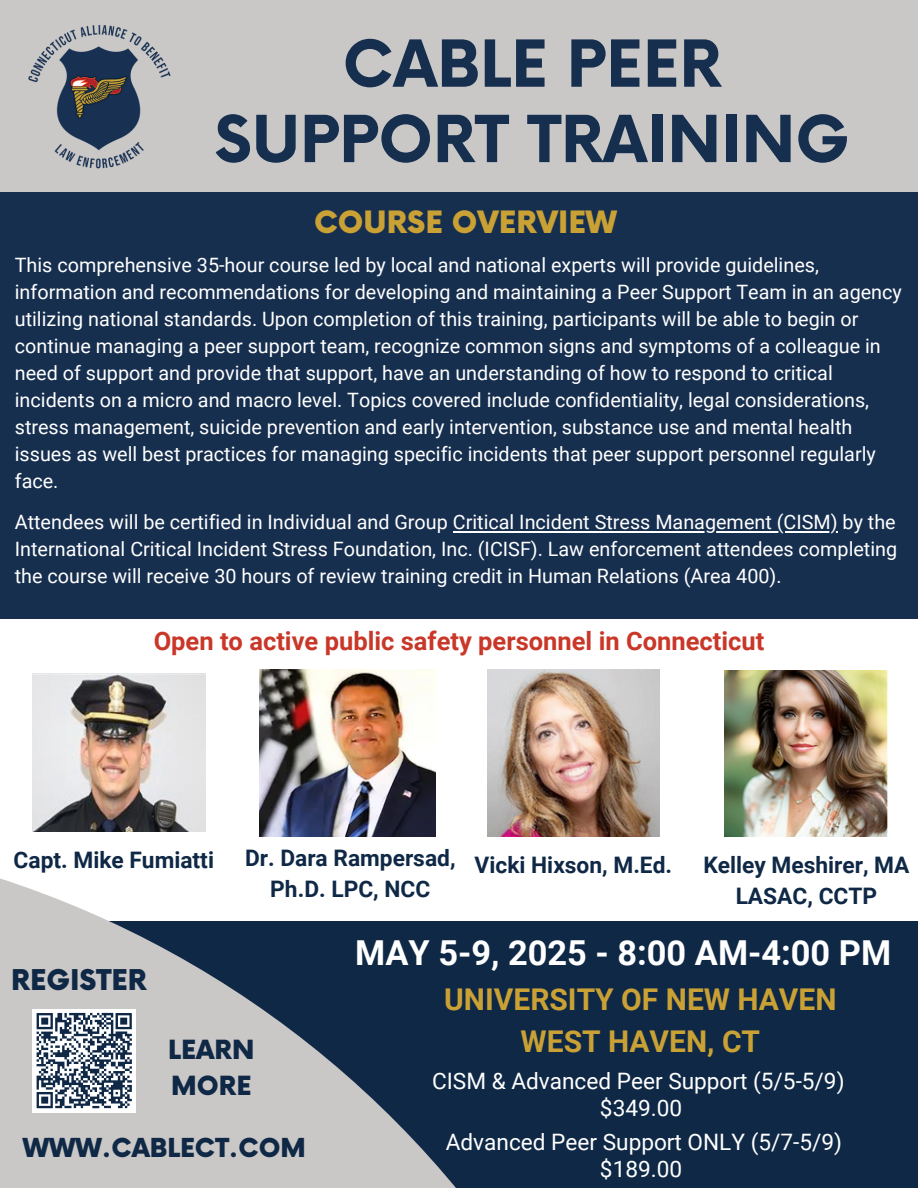
<style>
.page{position:relative;width:918px;height:1188px;background:#fff}
.page>*{position:absolute;margin:0;border:0;box-sizing:border-box;transform-origin:0 0}
.t1{font:700 63.15px/75.3px "Now";color:#172f4f;text-align:center}
.t2{font:700 34.35px "Roboto";color:#fff}
.t3{font:700 30px/41.7px "Roboto";color:#caa134;text-align:center}
.t4{font:900 30px "Now";color:#caa134}
.t5{font:900 27.9px "Now";color:#0f2846}
.t6{font:900 25.8px/36px "Now";color:#0f2846}
.t7{font:700 25.5px "Roboto";color:#c93728}
.t8{font:900 25.5px "Now";color:#0f2846}
.t9{font:700 22.8px/31.5px "Roboto";color:#0f2846;text-align:center}
.t10{font:22.65px "Roboto";color:#fff}
.t11{font:19.8px/27px "Roboto";color:#fff}
</style>
<div class="page">
<div style="left:100px;top:921px;width:818px;height:267px;background:#0f2846"></div>
<div style="left:0;top:0;width:918px;height:212px;background:#cac8c7"></div>
<svg style="left:0;top:669px;width:642px;height:519px"></svg>
<img style="left:488px;top:670px;width:172px;height:166px">
<img style="left:32px;top:674px;width:174px;height:157px">
<img style="left:259px;top:670px;width:177px;height:166px">
<div style="left:32px;top:1009px;width:104px;height:103px;background:#fff"></div>
<svg style="left:37px;top:1013px;width:95px;height:95px"></svg>
<div style="left:41px;top:1097px;width:7px;height:7px;background:#0f2846"></div>
<div style="left:120px;top:1018px;width:7px;height:7px;background:#0f2846"></div>
<div style="left:41px;top:1018px;width:7px;height:7px;background:#0f2846"></div>
<img style="left:724px;top:670px;width:164px;height:167px">
<div style="left:0;top:193px;width:918px;height:426px;background:#172f4f"></div>
<img style="left:28px;top:25px;width:143px;height:144px">
<hr style="left:453px;top:531px;width:385px;height:2px;background:#fff">
<p class="t1" style="left:214px;top:30px;width:637px">CABLE PEER<br>SUPPORT TRAINING</p>
<p class="t4" style="left:314px;top:206px;width:304px">COURSE OVERVIEW</p>
<p class="t11" style="left:15px;top:251px;width:889px">This comprehensive 35-hour course led by local and national experts will provide guidelines, information and recommendations for developing and maintaining a Peer Support Team in an agency utilizing national standards. Upon completion of this training, participants will be able to begin or continue managing a peer support team, recognize common signs and symptoms of a colleague in need of support and provide that support, have an understanding of how to respond to critical incidents on a micro and macro level. Topics covered include confidentiality, legal considerations, stress management, suicide prevention and early intervention, substance use and mental health issues as well best practices for managing specific incidents that peer support personnel regularly face.</p>
<h6 class="t11" style="left:15px;top:509px;width:882px">Attendees will be certified in Individual and Group Critical Incident Stress Management (CISM) by the</h6>
<h6 class="t11" style="left:15px;top:536px;width:884px">International Critical Incident Stress Foundation, Inc. (ICISF). Law enforcement attendees completing the course will receive 30 hours of review training credit in Human Relations (Area 400).</h6>
<p class="t7" style="left:154px;top:626px;width:612px">Open to active public safety personnel in Connecticut</p>
<h1 class="t9" style="left:14px;top:844px;width:202px">Capt. Mike Fumiatti</h1>
<h3 class="t9" style="left:245px;top:842px;width:212px">Dr. Dara Rampersad,<br>Ph.D. LPC, NCC</h3>
<p class="t9" style="left:475px;top:849px;width:199px">Vicki Hixson, M.Ed.</p>
<h4 class="t9" style="left:703px;top:849px;width:208px">Kelley Meshirer, MA<br>LASAC, CCTP</h4>
<h6 class="t5" style="left:11px;top:965px;width:137px">REGISTER</h6>
<h3 class="t6" style="left:168px;top:1033px;width:88px">LEARN<br>MORE</h3>
<h6 class="t8" style="left:23px;top:1134px;width:285px">WWW.CABLECT.COM</h6>
<h4 class="t2" style="left:355px;top:933px;width:537px">MAY 5-9, 2025 - 8:00 AM-4:00 PM</h4>
<h5 class="t3" style="left:444px;top:979px;width:394px">UNIVERSITY OF NEW HAVEN<br>WEST HAVEN, CT</h5>
<p class="t10" style="left:432px;top:1068px;width:414px">CISM &amp; Advanced Peer Support (5/5-5/9)</p>
<p class="t10" style="left:600px;top:1095px;width:84px">$349.00</p>
<p class="t10" style="left:446px;top:1129px;width:398px">Advanced Peer Support ONLY (5/7-5/9)</p>
<p class="t10" style="left:600px;top:1156px;width:84px">$189.00</p>
</div>
